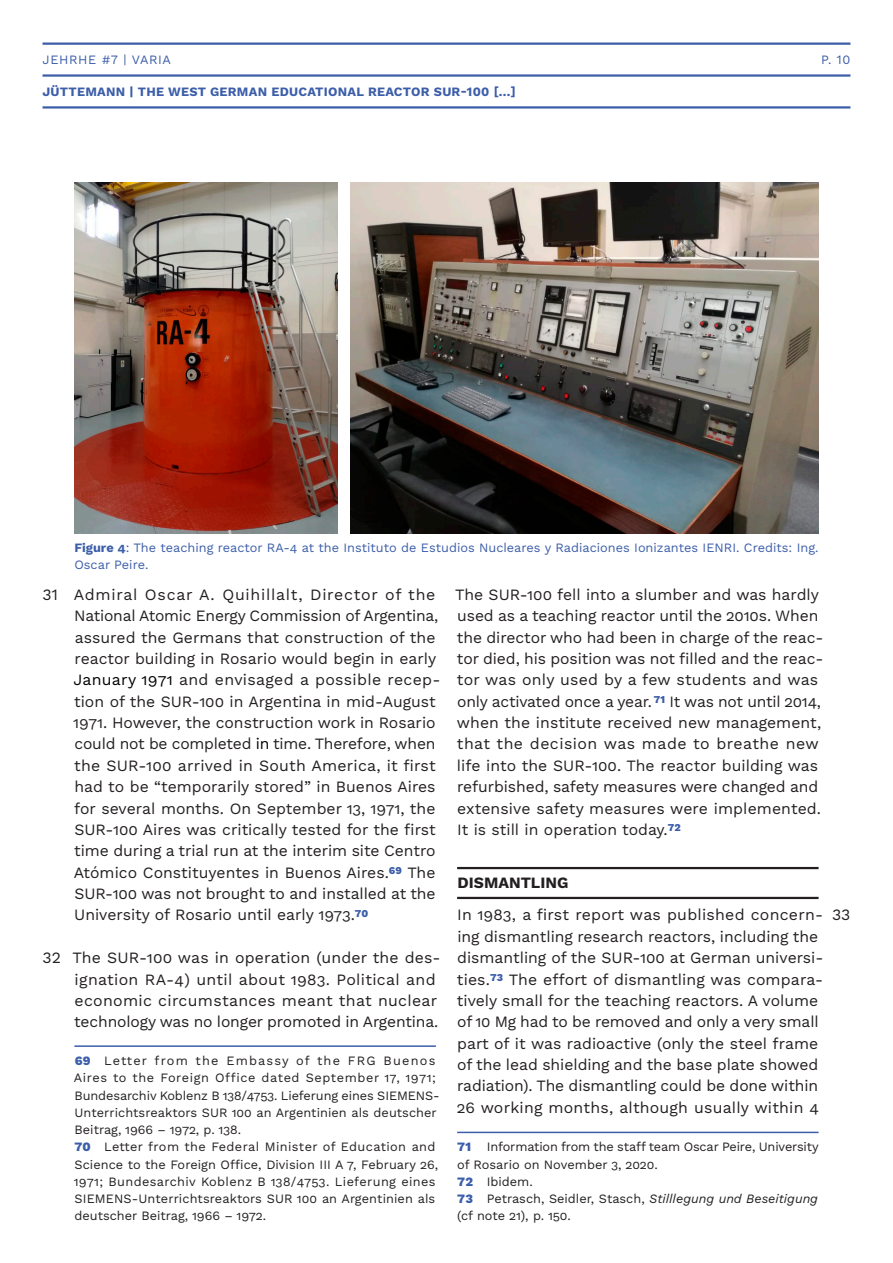
<style>
.page{position:relative;width:893px;height:1263px;background:#fff}
.page>*{position:absolute;margin:0;border:0;box-sizing:border-box;transform-origin:0 0}
.t1{font:15.75px/21.3px "Work Sans";color:#231f20}
.t2{font:700 15.75px "Work Sans";color:#231f20}
.t3{font:12.75px/17.2px "Work Sans";letter-spacing:.005em;color:#231f20}
.t4{font:12.75px/17.2px "Work Sans";color:#3c5ea9}
.t5{font:700 12.75px "Work Sans";letter-spacing:.02em;color:#3c5ea9}
.t6{font:12.75px "Work Sans";letter-spacing:.05em;color:#3c5ea9}
.s1{font-weight:700}
.s2{color:#000}
.s3{font-weight:800;color:#3c5ea9}
.s4{font-style:italic}
</style>
<div class="page">
<hr style="left:43px;top:106px;width:807px;height:3px;background:#3c5ea9">
<hr style="left:43px;top:74px;width:807px;height:3px;background:#3c5ea9">
<hr style="left:43px;top:43px;width:807px;height:2px;background:#3c5ea9">
<hr style="left:74px;top:1045px;width:362px;height:2px;background:#3c5ea9">
<hr style="left:457px;top:867px;width:362px;height:2px;background:#231f20">
<hr style="left:457px;top:897px;width:362px;height:2px;background:#231f20">
<hr style="left:457px;top:1132px;width:362px;height:1px;background:#3c5ea9">
<img style="left:351px;top:182px;width:468px;height:351px">
<img style="left:74px;top:182px;width:264px;height:351px">
<p class="t6" style="left:43px;top:50px;width:130px">JEHRHE #7 | VARIA</p>
<p class="t4" style="left:821px;top:50px;width:31px">P. 10</p>
<p class="t5" style="left:43px;top:82px;width:475px">JÜTTEMANN | THE WEST GERMAN EDUCATIONAL REACTOR SUR-100 [...]</p>
<p class="t1" style="left:43px;top:583px;width:17px">31</p>
<p class="t1" style="left:43px;top:946px;width:20px">32</p>
<p class="t4" style="left:74px;top:538px;width:746px"><span class="s1">Figure 4</span>: The teaching reactor RA-4 at the Instituto de Estudios Nucleares y Radiaciones Ionizantes IENRI. Credits: Ing.<br>Oscar Peire.</p>
<p class="t1" style="left:73px;top:583px;width:369px">Admiral Oscar A. Quihillalt, Director of the National Atomic Energy Commission of Argentina, assured the Germans that construction of the reactor building in Rosario would begin in early <span class="s2">January 1971</span> and envisaged a possible recep&shy;tion of the SUR-100 in Argentina in mid-August 1971. However, the construction work in Rosario could not be completed <span class="s2">in</span> time. Therefore, when the SUR-100 arrived in South America, it first had to be “temporarily stored” in Buenos Aires for several months. On September 13, 1971, the SUR-100 Aires was critically tested for the first time during a trial run at the interim site Centro Atómico Constituyentes in Buenos Aires.<sup>69</sup> The SUR-100 was not brought to and installed at the University of Rosario until early 1973.<sup>70</sup></p>
<p class="t1" style="left:73px;top:946px;width:370px">The SUR-100 was in operation (under the des&shy;ignation RA-4) until about 1983. Political and economic circumstances meant that nuclear technology was no longer promoted in Argentina.</p>
<p class="t3" style="left:74px;top:1052px;width:367px"><span class="s3">69</span> Letter from the Embassy of the FRG Buenos Aires to the Foreign Office dated September 17, 1971; Bundesarchiv Koblenz B 138/4753. Lieferung eines SIEMENS-Unterrichtsreaktors SUR 100 an Argentinien als deutscher Beitrag, 1966 – 1972, p. 138.<br><span class="s3">70</span> Letter from the Federal Minister of Education and Science to the Foreign Office, Division III A 7, February 26, 1971; Bundesarchiv Koblenz B 138/4753. Lieferung eines SIEMENS-Unterrichtsreaktors SUR 100 an Argentinien als deutscher Beitrag, 1966 – 1972.</p>
<p class="t1" style="left:455px;top:583px;width:370px">The SUR-100 fell into a slumber and was hardly used as a teaching reactor until the 2010s. When the director who had been in charge of the reac&shy;tor died, his position was not filled and the reac&shy;tor was only used by a few students and was only activated once a year. <sup>71</sup> It was not until 2014, when the institute received new management, that the decision was made to breathe new life into the SUR-100. The reactor building was refurbished, safety measures were changed and extensive safety measures were implemented.<br>It is still in operation today.<sup>72</sup></p>
<p class="t2" style="left:458px;top:871px;width:112px">DISMANTLING</p>
<p class="t1" style="left:457px;top:904px;width:368px">In 1983, a first report was published concern&shy;ing dismantling research reactors, including the dismantling of the SUR-100 at German universi&shy;ties.<sup>73</sup> The effort of dismantling was compara&shy;tively small for the teaching reactors. A volume of 10 Mg had to be removed and only a very small part of it was radioactive (only the steel frame of the lead shielding and the base plate showed radiation). The dismantling could be done within 26 working months, although usually within 4</p>
<p class="t3" style="left:457px;top:1138px;width:363px"><span class="s3">71</span> Information from the staff team Oscar Peire, University of Rosario on November 3, 2020.<br><span class="s3">72</span> Ibidem.<br><span class="s3">73</span> Petrasch, Seidler, Stasch, <span class="s4">Stilllegung und Beseitigung </span>(cf note 21), p. 150.</p>
<p class="t1" style="left:832px;top:904px;width:20px">33</p>
</div>
